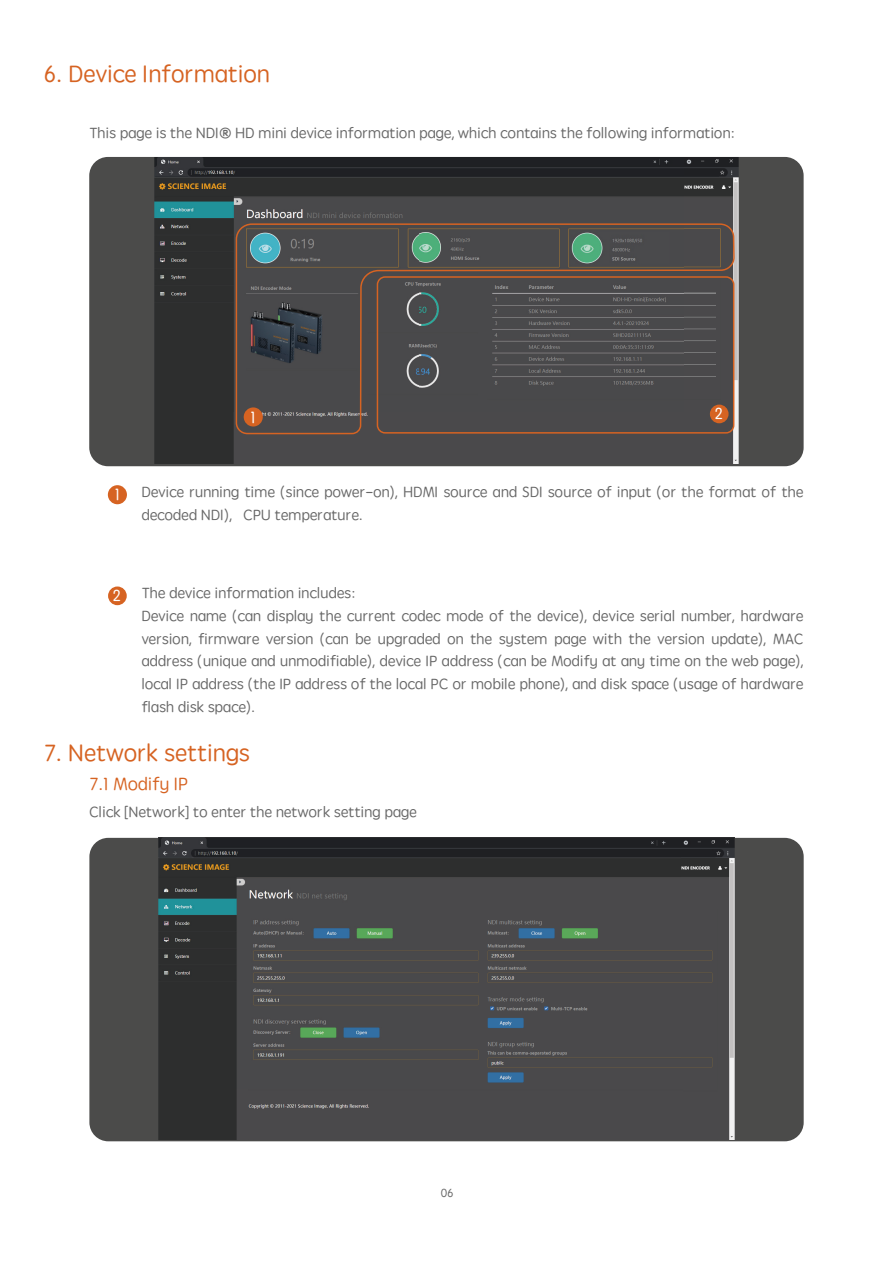
<style>
.page{position:relative;width:893px;height:1263px;background:#fff}
.page>*{position:absolute;margin:0;border:0;box-sizing:border-box;transform-origin:0 0}
.t1{font:24px "ST Yuanti TC Regular";color:#d66322}
.t2{font:18px "ST Yuanti TC Regular";color:#d66322}
.t3{font:16.8px "ST Yuanti TC Regular";color:#fff}
.t4{font:16.35px "ST Yuanti TC Regular";color:#fff}
.t5{font:15px/22.6px "ST Yuanti TC Regular";color:#676767}
.t6{font:12px "ST Yuanti TC Regular";color:#676767}
</style>
<div class="page">
<div style="left:89px;top:157px;width:715px;height:309px;background:#4b4b4a;border-radius:19px"></div>
<img style="left:155px;top:157px;width:583px;height:306px">
<div style="left:89px;top:838px;width:715px;height:303px;background:#4b4b4a;border-radius:19px"></div>
<svg style="left:235px;top:223px;width:500px;height:212px"></svg>
<div style="left:377px;top:276px;width:357px;height:158px;border:2px solid #d66322;border-radius:8px"></div>
<div style="left:710px;top:405px;width:19px;height:18px;background:#d66322;border-radius:50%"></div>
<div style="left:108px;top:586px;width:19px;height:19px;background:#d66322;border-radius:50%"></div>
<div style="left:244px;top:407px;width:19px;height:19px;background:#d66322;border-radius:50%"></div>
<div style="left:108px;top:485px;width:19px;height:19px;background:#d66322;border-radius:50%"></div>
<img style="left:159px;top:838px;width:575px;height:302px">
<h1 class="t1" style="left:44px;top:57px;width:227px">6. Device Information</h1>
<p class="t5" style="left:89px;top:121px;width:647px">This page is the NDI® HD mini device information page, which contains the following information:</p>
<p class="t3" style="left:251px;top:405px;width:7px">1</p>
<p class="t4" style="left:715px;top:402px;width:10px">2</p>
<p class="t3" style="left:115px;top:483px;width:7px">1</p>
<p class="t5" style="left:142px;top:480px;width:663px">Device running time (since power-on), HDMI source and SDI source of input (or the format of the decoded NDI), CPU temperature.</p>
<p class="t4" style="left:113px;top:584px;width:10px">2</p>
<p class="t5" style="left:142px;top:582px;width:664px">The device information includes:<br>Device name (can display the current codec mode of the device), device serial number, hardware version, firmware version (can be upgraded on the system page with the version update), MAC address (unique and unmodifiable), device IP address (can be Modify at any time on the web page), local IP address (the IP address of the local PC or mobile phone), and disk space (usage of hardware flash disk space).</p>
<h1 class="t1" style="left:44px;top:736px;width:208px">7. Network settings</h1>
<p class="t2" style="left:90px;top:771px;width:100px">7.1 Modify IP</p>
<p class="t5" style="left:89px;top:800px;width:329px">Click [Network] to enter the network setting page</p>
<p class="t6" style="left:441px;top:1185px;width:15px">06</p>
</div>
